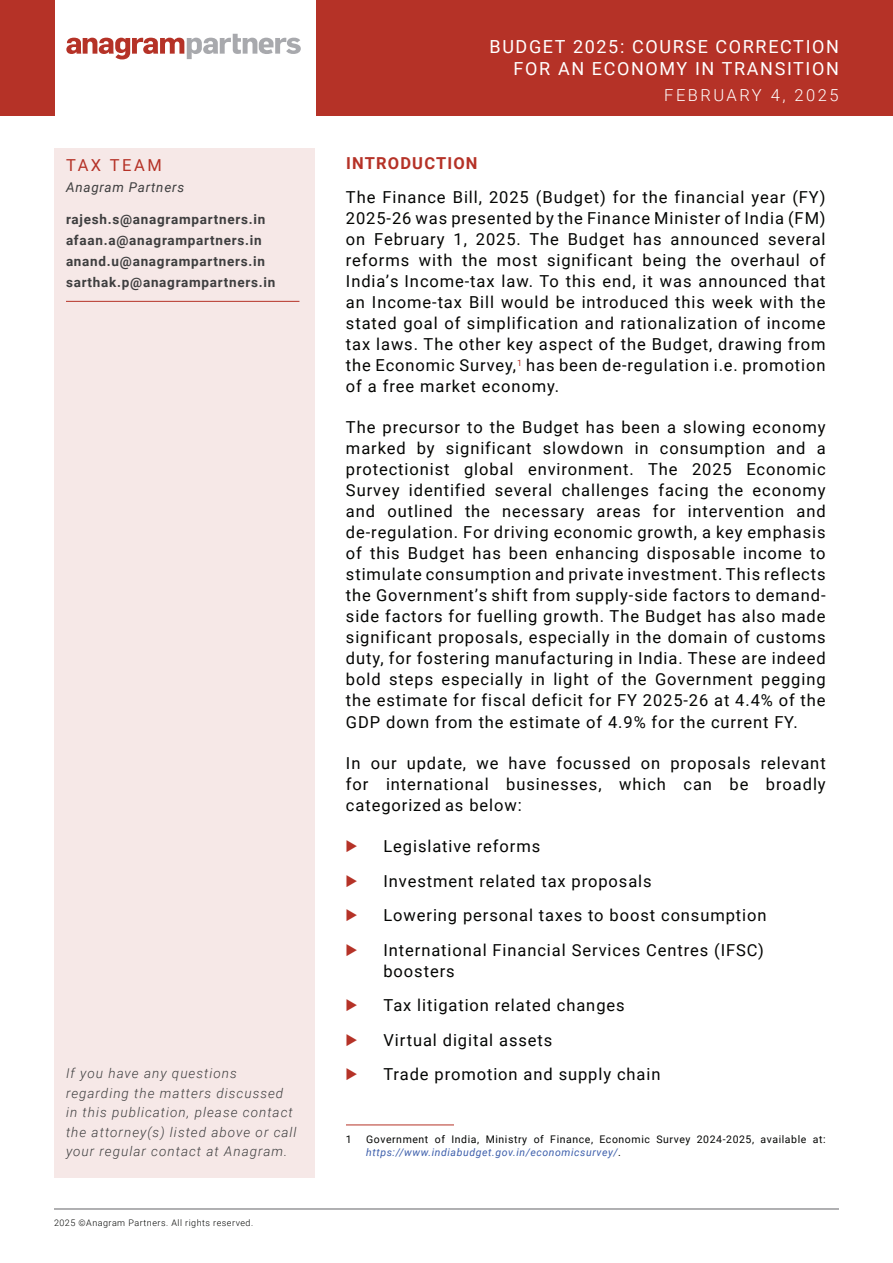
<style>
.page{position:relative;width:893px;height:1263px;background:#fff}
.page>*{position:absolute;margin:0;border:0;box-sizing:border-box;transform-origin:0 0}
.t1{font:18px/22.5px "Roboto";letter-spacing:.09em;color:#fff;text-align:right}
.t2{font:16.5px/21px "Roboto";letter-spacing:.055em;color:#040503;text-align:justify}
.t3{font:300 16.5px "Roboto";letter-spacing:.15em;color:#fff}
.t4{font:700 16.5px "Roboto";letter-spacing:.07em;color:#b53227}
.t5{font:16.5px "Roboto";letter-spacing:.15em;color:#b53227}
.t6{font:italic 300 13.5px/19.5px "Roboto";letter-spacing:.075em;color:#3e3e3f}
.t7{font:700 13.5px/21px "Roboto";letter-spacing:.055em;color:#3e3e3f}
.t8{font:italic 13.5px "Roboto";letter-spacing:.055em;color:#3e3e3f}
.t9{font:10.5px/13.5px "Roboto";letter-spacing:.055em;color:#040503}
.t10{font:300 9px "Roboto";letter-spacing:.055em;color:#040503}
.s1{font-style:italic;color:#3c5eab}
</style>
<div class="page">
<hr style="left:54px;top:1209px;width:785px;height:1px;background:#636366">
<div style="left:54px;top:148px;width:261px;height:1029px;background:#f6e8e7"></div>
<div style="left:0;top:0;width:893px;height:116px;background:#b53227"></div>
<hr style="left:346px;top:1124px;width:108px;height:1px;background:#b53227">
<div style="left:55px;top:0;width:260px;height:116px;background:#fff"></div>
<svg style="left:66px;top:34px;width:235px;height:25px"></svg>
<hr style="left:66px;top:301px;width:233px;height:1px;background:#b53227">
<p class="t5" style="left:66px;top:154px;width:97px">TAX TEAM</p>
<p class="t8" style="left:66px;top:178px;width:120px">Anagram Partners</p>
<p class="t7" style="left:66px;top:208px;width:211px">rajesh.s@anagrampartners.in afaan.a@anagrampartners.in anand.u@anagrampartners.in sarthak.p@anagrampartners.in</p>
<p class="t6" style="left:66px;top:1063px;width:232px">If you have any questions regarding the matters discussed in this publication, please contact the attorney(s) listed above or call your regular contact at Anagram.</p>
<p class="t10" style="left:54px;top:1217px;width:201px">2025 ©Anagram Partners. All rights reserved.</p>
<p class="t1" style="left:489px;top:34px;width:351px">BUDGET 2025: COURSE CORRECTION<br>FOR AN ECONOMY IN TRANSITION</p>
<p class="t3" style="left:664px;top:84px;width:176px">FEBRUARY 4, 2025</p>
<p class="t4" style="left:346px;top:151px;width:133px">INTRODUCTION</p>
<p class="t2" style="left:346px;top:186px;width:481px">The Finance Bill, 2025 (Budget) for the financial year (FY)<br>2025-26 was presented by the Finance Minister of India (FM) on February 1, 2025. The Budget has announced several reforms with the most significant being the overhaul of India’s Income-tax law. To this end, it was announced that an Income-tax Bill would be introduced this week with the stated goal of simplification and rationalization of income tax laws. The other key aspect of the Budget, drawing from the Economic Survey,<sup>1</sup> has been de-regulation i.e. promotion of a free market economy.</p>
<p class="t2" style="left:346px;top:416px;width:481px">The precursor to the Budget has been a slowing economy marked by significant slowdown in consumption and a protectionist global environment. The 2025 Economic Survey identified several challenges facing the economy and outlined the necessary areas for intervention and de-regulation. For driving economic growth, a key emphasis of this Budget has been enhancing disposable income to stimulate consumption and private investment. This reflects the Government’s shift from supply-side factors to demand&shy;side factors for fuelling growth. The Budget has also made significant proposals, especially in the domain of customs duty, for fostering manufacturing in India. These are indeed bold steps especially in light of the Government pegging the estimate for fiscal deficit for FY 2025-26 at 4.4% of the GDP down from the estimate of 4.9% for the current FY.</p>
<p class="t2" style="left:346px;top:752px;width:481px">In our update, we have focussed on proposals relevant for international businesses, which can be broadly categorized as below:</p>
<p class="t2" style="left:383px;top:828px;width:385px;line-height:34.5px;text-align:left">Legislative reforms<br>Investment related tax proposals<br>Lowering personal taxes to boost consumption International Financial Services Centres (IFSC)</p>
<p class="t2" style="left:383px;top:953px;width:279px;line-height:34.5px;text-align:left">boosters<br>Tax litigation related changes<br>Virtual digital assets<br>Trade promotion and supply chain</p>
<p class="t9" style="left:346px;top:1132px;width:7px">1</p>
<p class="t9" style="left:366px;top:1132px;width:461px">Government of India, Ministry of Finance, Economic Survey 2024-2025, available at: <span class="s1">https://www.indiabudget.gov.in/economicsurvey/</span>.</p>
</div>
